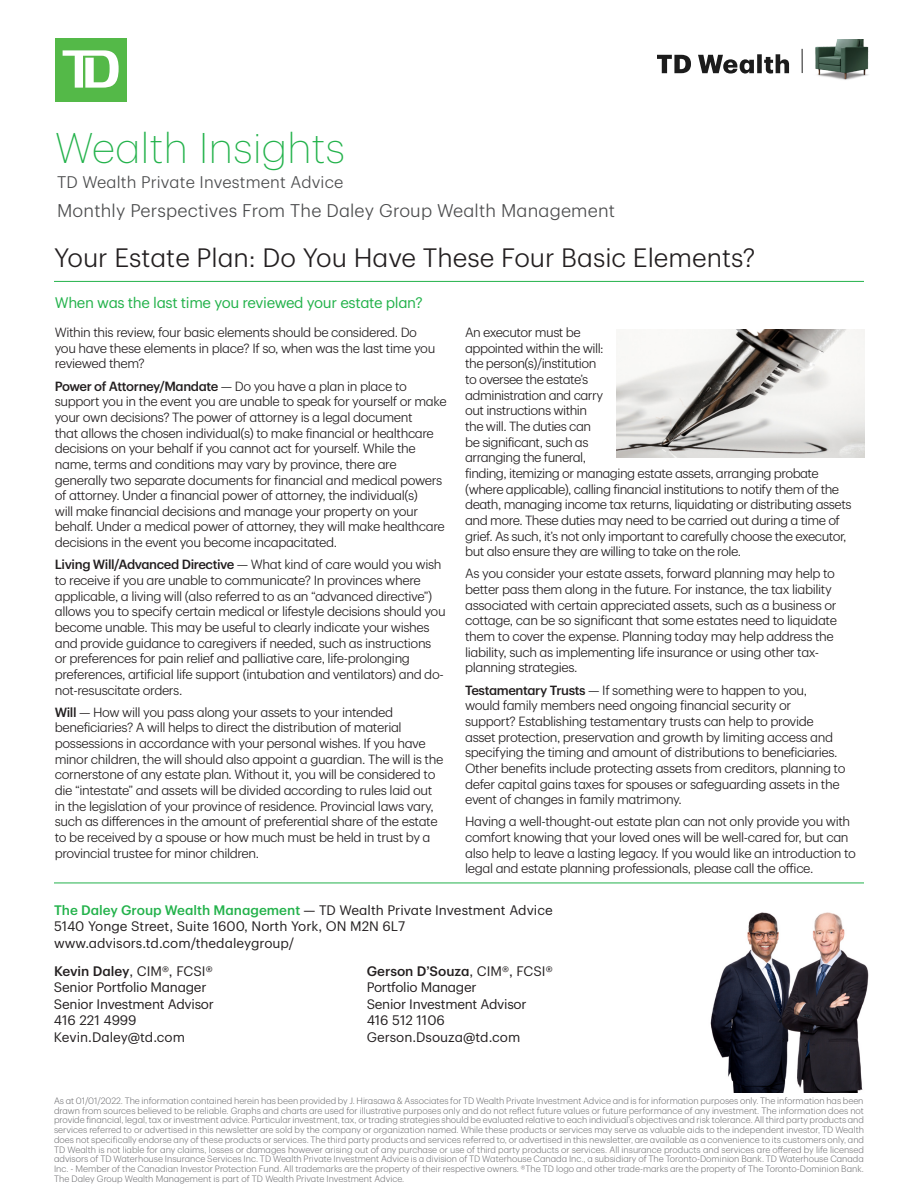
<style>
.page{position:relative;width:918px;height:1188px;background:#fff}
.page>*{position:absolute;margin:0;border:0;box-sizing:border-box;transform-origin:0 0}
.t1{font:200 42px "TD Graphik";letter-spacing:.01em;color:#23b24b}
.Article_Title{font:300 26.1px "TD Graphik";color:#231f20}
.t2{font:300 18px "TD Graphik";letter-spacing:.01em;color:#4b4c4d}
.t3{font:300 16.5px "TD Graphik";letter-spacing:.01em;color:#4b4c4d}
.INTRO_Paragraph{font:15px "TD Graphik";letter-spacing:-.025em;color:#23b24b}
.t4{font:13.5px "TD Graphik";color:#231f20}
.t5{font:13.5px "TD Graphik";letter-spacing:-.02em;color:#231f20}
.t6{font:500 13.5px "TD Graphik";color:#231f20}
.Body_Copy{font:300 13.05px/15.6px "TD Graphik";letter-spacing:-.03em;color:#231f20}
.t7{font:300 9px/9.8px "TD Graphik";color:#636366;text-align:justify}
.s1{font-weight:500}
.s2{font-weight:500;color:#23b24b}
.s3{font-weight:400}
</style>
<div class="page">
<svg style="left:657px;top:54px;width:132px;height:20px"></svg>
<svg style="left:802px;top:49px;width:1px;height:24px"></svg>
<img style="left:815px;top:39px;width:54px;height:41px">
<div style="left:55px;top:38px;width:72px;height:63px;background:#54b948"></div>
<svg style="left:63px;top:50px;width:56px;height:38px"></svg>
<hr style="left:54px;top:281px;width:810px;height:1px;background:#23b24b">
<hr style="left:54px;top:883px;width:810px;height:1px;background:#23b24b">
<img style="left:616px;top:329px;width:249px;height:128px">
<img style="left:710px;top:912px;width:159px;height:180px">
<p class="t1" style="left:55px;top:117px;width:291px">Wealth Insights</p>
<p class="t3" style="left:57px;top:170px;width:288px">TD Wealth Private Investment Advice</p>
<p class="t2" style="left:57px;top:197px;width:560px">Monthly Perspectives From The Daley Group Wealth Management</p>
<p class="Article_Title" style="left:54px;top:239px;width:703px">Your Estate Plan: Do You Have These Four Basic Elements?</p>
<p class="INTRO_Paragraph" style="left:55px;top:291px;width:370px">When was the last time you reviewed your estate plan?</p>
<p class="Body_Copy" style="left:55px;top:323px;width:382px">Within this review, four basic elements should be considered. Do you have these elements in place? If so, when was the last time you reviewed them?</p>
<p class="Body_Copy" style="left:55px;top:377px;width:393px"><span class="s1">Power of Attorney/Mandate</span> — Do you have a plan in place to support you in the event you are unable to speak for yourself or make your own decisions? The power of attorney is a legal document<br>that allows the chosen individual(s) to make financial or healthcare decisions on your behalf if you cannot act for yourself. While the name, terms and conditions may vary by province, there are generally two separate documents for financial and medical powers of attorney. Under a financial power of attorney, the individual(s)<br>will make financial decisions and manage your property on your behalf. Under a medical power of attorney, they will make healthcare decisions in the event you become incapacitated.</p>
<p class="Body_Copy" style="left:55px;top:556px;width:392px"><span class="s1">Living Will/Advanced Directive</span> — What kind of care would you wish to receive if you are unable to communicate? In provinces where applicable, a living will (also referred to as an “advanced directive”) allows you to specify certain medical or lifestyle decisions should you become unable. This may be useful to clearly indicate your wishes and provide guidance to caregivers if needed, such as instructions or preferences for pain relief and palliative care, life-prolonging preferences, artificial life support (intubation and ventilators) and do&shy;not-resuscitate orders.</p>
<p class="Body_Copy" style="left:55px;top:703px;width:390px"><span class="s1">Will</span> — How will you pass along your assets to your intended beneficiaries? A will helps to direct the distribution of material possessions in accordance with your personal wishes. If you have minor children, the will should also appoint a guardian. The will is the cornerstone of any estate plan. Without it, you will be considered to die “intestate” and assets will be divided according to rules laid out in the legislation of your province of residence. Provincial laws vary, such as differences in the amount of preferential share of the estate to be received by a spouse or how much must be held in trust by a provincial trustee for minor children.</p>
<p class="Body_Copy" style="left:465px;top:323px;width:388px">An executor must be<br>appointed within the will:<br>the person(s)/institution<br>to oversee the estate’s<br>administration and carry<br>out instructions within<br>the will. The duties can<br>be significant, such as<br>arranging the funeral,<br>finding, itemizing or managing estate assets, arranging probate (where applicable), calling financial institutions to notify them of the death, managing income tax returns, liquidating or distributing assets and more. These duties may need to be carried out during a time of grief. As such, it’s not only important to carefully choose the executor, but also ensure they are willing to take on the role.</p>
<p class="Body_Copy" style="left:465px;top:565px;width:373px">As you consider your estate assets, forward planning may help to better pass them along in the future. For instance, the tax liability associated with certain appreciated assets, such as a business or cottage, can be so significant that some estates need to liquidate them to cover the expense. Planning today may help address the liability, such as implementing life insurance or using other tax&shy;planning strategies.</p>
<p class="Body_Copy" style="left:465px;top:681px;width:382px"><span class="s1">Testamentary Trusts</span> — If something were to happen to you, would family members need ongoing financial security or<br>support? Establishing testamentary trusts can help to provide asset protection, preservation and growth by limiting access and specifying the timing and amount of distributions to beneficiaries.<br>Other benefits include protecting assets from creditors, planning to defer capital gains taxes for spouses or safeguarding assets in the event of changes in family matrimony.</p>
<p class="Body_Copy" style="left:465px;top:813px;width:392px">Having a well-thought-out estate plan can not only provide you with comfort knowing that your loved ones will be well-cared for, but can also help to leave a lasting legacy. If you would like an introduction to legal and estate planning professionals, please call the office.</p>
<p class="t4" style="left:54px;top:900px;width:500px"><span class="s2">The Daley Group Wealth Management</span> — TD Wealth Private Investment Advice</p>
<p class="t4" style="left:54px;top:916px;width:353px">5140 Yonge Street, Suite 1600, North York, ON M2N 6L7</p>
<p class="t4" style="left:54px;top:933px;width:242px">www.advisors.td.com/thedaleygroup/</p>
<p class="t4" style="left:54px;top:961px;width:160px"><span class="s1">Kevin Daley</span>, CIM®, FCSI®</p>
<p class="t5" style="left:54px;top:977px;width:154px">Senior Portfolio Manager</p>
<p class="t5" style="left:54px;top:994px;width:161px">Senior Investment Advisor</p>
<p class="t4" style="left:54px;top:1010px;width:84px">416 221 4999</p>
<p class="t4" style="left:54px;top:1027px;width:133px">Kevin.Daley@td.com</p>
<p class="t6" style="left:367px;top:961px;width:187px">Gerson D’Souza<span class="s3">, CIM®, FCSI®</span></p>
<p class="t5" style="left:367px;top:977px;width:111px">Portfolio Manager</p>
<p class="t5" style="left:367px;top:994px;width:161px">Senior Investment Advisor</p>
<p class="t4" style="left:367px;top:1010px;width:80px">416 512 1106</p>
<p class="t4" style="left:367px;top:1027px;width:155px">Gerson.Dsouza@td.com</p>
<p class="t7" style="left:54px;top:1095px;width:812px">As at 01/01/2022. The information contained herein has been provided by J. Hirasawa &amp; Associates for TD Wealth Private Investment Advice and is for information purposes only. The information has been drawn from sources believed to be reliable. Graphs and charts are used for illustrative purposes only and do not reflect future values or future performance of any investment. The information does not provide financial, legal, tax or investment advice. Particular investment, tax, or trading strategies should be evaluated relative to each individual’s objectives and risk tolerance. All third party products and services referred to or advertised in this newsletter are sold by the company or organization named. While these products or services may serve as valuable aids to the independent investor, TD Wealth does not specifically endorse any of these products or services. The third party products and services referred to, or advertised in this newsletter, are available as a convenience to its customers only, and TD Wealth is not liable for any claims, losses or damages however arising out of any purchase or use of third party products or services. All insurance products and services are offered by life licensed advisors of TD Waterhouse Insurance Services Inc. TD Wealth Private Investment Advice is a division of TD Waterhouse Canada Inc., a subsidiary of The Toronto-Dominion Bank. TD Waterhouse Canada Inc. - Member of the Canadian Investor Protection Fund. All trademarks are the property of their respective owners. ®The TD logo and other trade-marks are the property of The Toronto-Dominion Bank.</p>
<p class="t7" style="left:54px;top:1173px;width:352px">The Daley Group Wealth Management is part of TD Wealth Private Investment Advice.</p>
</div>
